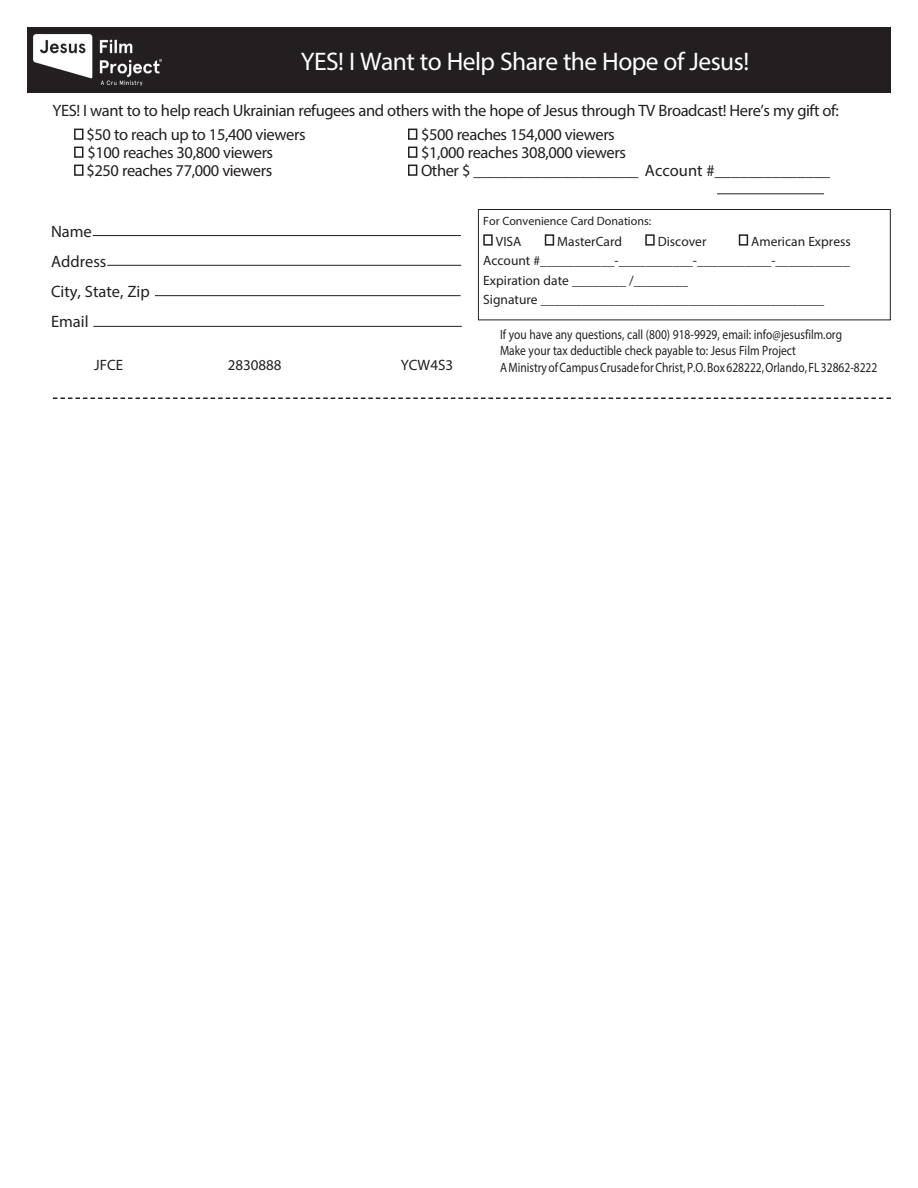
<style>
.page{position:relative;width:918px;height:1188px;background:#fff}
.page>*{position:absolute;margin:0;border:0;box-sizing:border-box;transform-origin:0 0}
.t1{font:25.5px "Myriad Pro";letter-spacing:-.02em;color:#fff}
.t2{font:16.5px/24px "Myriad Pro";letter-spacing:-.025em;color:#231f20}
.t3{font:16.5px/30px "Myriad Pro";color:#231f20}
.t4{font:15px "Myriad Pro";color:#231f20}
.t5{font:13.5px/16.5px "Myriad Pro";color:#231f20;scale:.85 1}
.t6{font:13.5px/19.5px "Myriad Pro";color:#231f20}
.t7{font:12px "Myriad Pro";color:#231f20}
</style>
<div class="page">
<div style="left:27px;top:27px;width:864px;height:66px;background:#231f20"></div>
<div style="left:483px;top:234px;width:10px;height:12px;border:2px solid #231f20"></div>
<div style="left:545px;top:234px;width:9px;height:12px;border:2px solid #231f20"></div>
<div style="left:645px;top:234px;width:10px;height:12px;border:2px solid #231f20"></div>
<div style="left:739px;top:234px;width:9px;height:12px;border:2px solid #231f20"></div>
<div style="left:478px;top:209px;width:413px;height:111px;border:1px solid #231f20"></div>
<svg style="left:53px;top:398px;width:838px;height:1px"></svg>
<hr style="left:93px;top:235px;width:368px;height:1px;background:#231f20">
<hr style="left:107px;top:265px;width:354px;height:1px;background:#231f20">
<hr style="left:155px;top:295px;width:306px;height:1px;background:#231f20">
<hr style="left:93px;top:326px;width:369px;height:1px;background:#231f20">
<hr style="left:717px;top:194px;width:107px;height:1px;background:#231f20">
<div style="left:74px;top:129px;width:9px;height:11px;border:2px solid #231f20"></div>
<div style="left:408px;top:129px;width:9px;height:11px;border:2px solid #231f20"></div>
<div style="left:74px;top:147px;width:9px;height:11px;border:2px solid #231f20"></div>
<div style="left:408px;top:147px;width:9px;height:11px;border:2px solid #231f20"></div>
<div style="left:74px;top:165px;width:9px;height:11px;border:2px solid #231f20"></div>
<div style="left:408px;top:165px;width:9px;height:11px;border:2px solid #231f20"></div>
<img style="left:34px;top:35px;width:128px;height:50px">
<h1 class="t1" style="left:301px;top:45px;width:450px">YES! I Want to Help Share the Hope of Jesus!</h1>
<p class="t2" style="left:86px;top:98px;width:754px;text-indent:-34px">YES! I want to to help reach Ukrainian refugees and others with the hope of Jesus through TV Broadcast! Here’s my gift of: $50 to reach up to 15,400 viewers</p>
<p class="t2" style="left:421px;top:122px;width:195px">$500 reaches 154,000 viewers</p>
<p class="t2" style="left:87px;top:140px;width:187px">$100 reaches 30,800 viewers</p>
<p class="t2" style="left:421px;top:140px;width:206px">$1,000 reaches 308,000 viewers</p>
<p class="t2" style="left:86px;top:158px;width:187px">$250 reaches 77,000 viewers</p>
<p class="t3" style="left:421px;top:155px;width:411px">Other $ _____________________ Account #______________</p>
<p class="t3" style="left:51px;top:216px;width:100px">Name<br>Address<br>City, State, Zip<br>Email</p>
<p class="t4" style="left:94px;top:356px;width:30px">JFCE</p>
<p class="t4" style="left:228px;top:356px;width:55px">2830888</p>
<p class="t4" style="left:401px;top:356px;width:54px">YCW4S3</p>
<p class="t7" style="left:483px;top:213px;width:169px">For Convenience Card Donations:</p>
<p class="t6" style="left:496px;top:231px;width:27px">VISA</p>
<p class="t6" style="left:557px;top:231px;width:66px">MasterCard</p>
<p class="t6" style="left:658px;top:231px;width:50px">Discover</p>
<p class="t6" style="left:483px;top:231px;width:369px;text-indent:268px">American Express Account #___________-___________-___________-___________ Expiration date ________ /________<br>Signature __________________________________________</p>
<p class="t5" style="left:500px;top:326px;width:445px">If you have any questions, call (800) 918-9929, email: info@jesusfilm.org<br>Make your tax deductible check payable to: Jesus Film Project<br>A Ministry of Campus Crusade for Christ, P.O. Box 628222, Orlando, FL 32862-8222</p>
</div>
